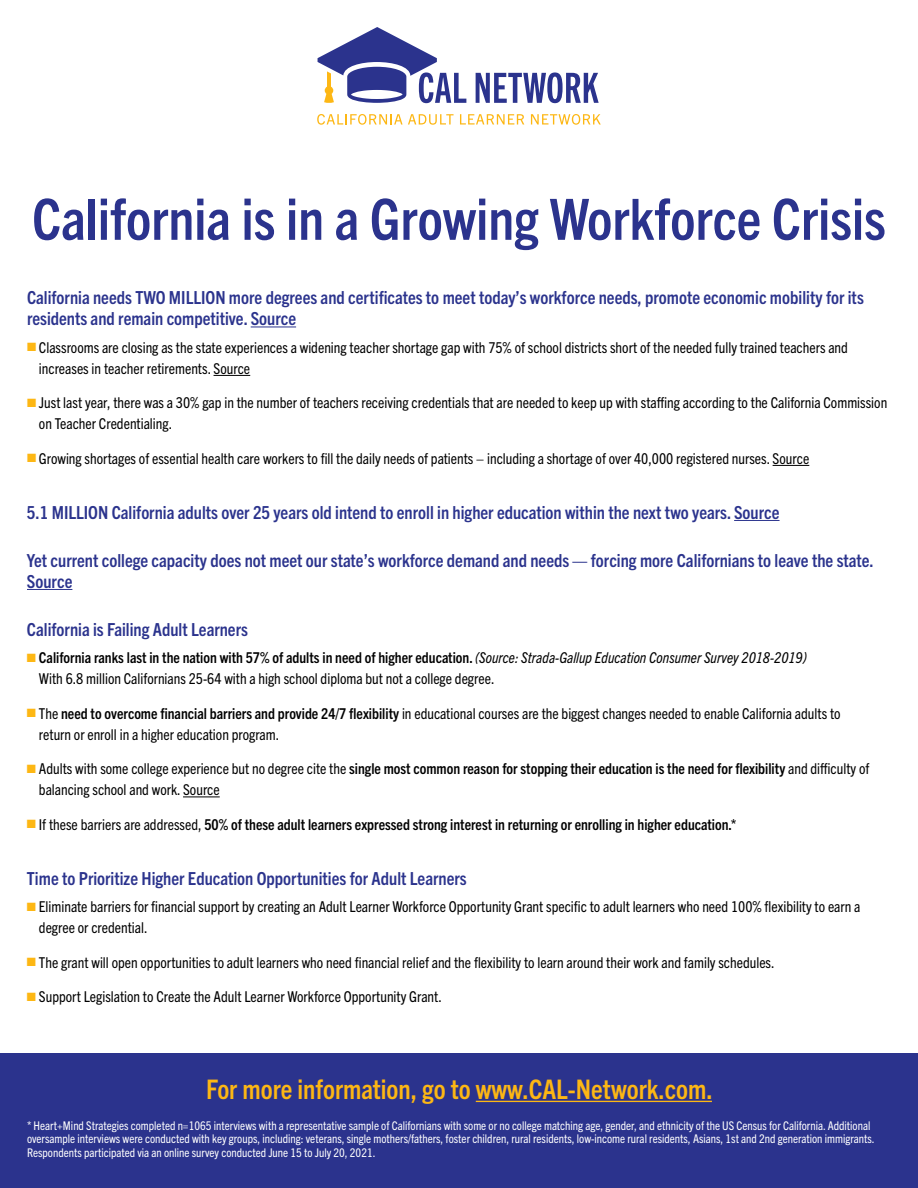
<style>
.page{position:relative;width:918px;height:1188px;background:#fff}
.page>*{position:absolute;margin:0;border:0;box-sizing:border-box;transform-origin:0 0}
.t1{font:700 condensed 57px "Trade Gothic Next LT Pro";color:#2b338d}
.t2{font:700 condensed 27px "Trade Gothic Next LT Pro";color:#fdb714}
.t3{font:700 condensed 18px/21px "Trade Gothic Next LT Pro";color:#2b338d}
.t4{font:condensed 15px/21px "Trade Gothic Next LT Pro";color:#000}
.t5{font:700 condensed 15px "Trade Gothic Next LT Pro";color:#000}
.t6{font:condensed 12px/13.5px "Trade Gothic Next LT Pro";color:#fff}
.s1{color:#fdb714}
.s2{font-weight:700}
.s3{font-style:italic}
.s4{font-weight:400}
</style>
<div class="page">
<div style="left:0;top:1053px;width:918px;height:135px;background:#2b338d"></div>
<svg style="left:317px;top:114px;width:137px;height:11px"></svg>
<svg style="left:460px;top:114px;width:64px;height:11px"></svg>
<svg style="left:531px;top:114px;width:70px;height:11px"></svg>
<svg style="left:476px;top:72px;width:123px;height:31px"></svg>
<svg style="left:318px;top:27px;width:148px;height:76px"></svg>
<hr style="left:251px;top:327px;width:45px;height:1px;background:#2b338d">
<hr style="left:214px;top:375px;width:36px;height:1px;background:#000">
<hr style="left:773px;top:465px;width:36px;height:1px;background:#000">
<hr style="left:734px;top:520px;width:46px;height:1px;background:#2b338d">
<hr style="left:27px;top:589px;width:45px;height:1px;background:#2b338d">
<hr style="left:183px;top:797px;width:37px;height:1px;background:#000">
<hr style="left:476px;top:1101px;width:236px;height:1px;background:#fdb714">
<h1 class="t1" style="left:32px;top:180px;width:855px">California is in a Growing Workforce Crisis</h1>
<p class="t3" style="left:27px;top:286px;width:838px">California needs TWO MILLION more degrees and certificates to meet today’s workforce needs, promote economic mobility for its residents and remain competitive. Source</p>
<p class="t4" style="left:39px;top:336px;width:810px;text-indent:-12px"><span class="s1">■</span> Classrooms are closing as the state experiences a widening teacher shortage gap with 75% of school districts short of the needed fully trained teachers and increases in teacher retirements. Source</p>
<p class="t4" style="left:39px;top:392px;width:850px;text-indent:-12px"><span class="s1">■</span> Just last year, there was a 30% gap in the number of teachers receiving credentials that are needed to keep up with staffing according to the California Commission on Teacher Credentialing.</p>
<p class="t4" style="left:27px;top:447px;width:784px"><span class="s1">■</span> Growing shortages of essential health care workers to fill the daily needs of patients – including a shortage of over 40,000 registered nurses. Source</p>
<p class="t3" style="left:27px;top:501px;width:754px">5.1 MILLION California adults over 25 years old intend to enroll in higher education within the next two years. Source</p>
<p class="t3" style="left:27px;top:549px;width:848px">Yet current college capacity does not meet our state’s workforce demand and needs — forcing more Californians to leave the state.<br>Source</p>
<p class="t3" style="left:27px;top:618px;width:223px">California is Failing Adult Learners</p>
<p class="t4" style="left:39px;top:647px;width:769px;text-indent:-12px"><span class="s1">■</span> <span class="s2">California ranks last in the nation with 57% of adults in need of higher education.</span> <span class="s3">(Source: Strada-Gallup Education Consumer Survey 2018-2019)<br></span>With 6.8 million Californians 25-64 with a high school diploma but not a college degree.</p>
<p class="t4" style="left:39px;top:702px;width:803px;text-indent:-12px"><span class="s1">■</span> The <span class="s2">need to overcome financial barriers and provide 24/7 flexibility</span> in educational courses are the biggest changes needed to enable California adults to return or enroll in a higher education program.</p>
<p class="t4" style="left:39px;top:758px;width:832px;text-indent:-12px"><span class="s1">■</span> Adults with some college experience but no degree cite the <span class="s2">single most common reason for stopping their education is the need for flexibility</span> and difficulty of balancing school and work. Source</p>
<p class="t5" style="left:27px;top:814px;width:711px"><span class="s1">■</span> <span class="s4">If these barriers are addressed,</span> 50% of these adult learners expressed strong interest in returning or enrolling in higher education.*</p>
<p class="t3" style="left:27px;top:867px;width:441px">Time to Prioritize Higher Education Opportunities for Adult Learners</p>
<p class="t4" style="left:39px;top:896px;width:823px;text-indent:-12px"><span class="s1">■</span> Eliminate barriers for financial support by creating an Adult Learner Workforce Opportunity Grant specific to adult learners who need 100% flexibility to earn a degree or credential.</p>
<p class="t4" style="left:27px;top:951px;width:749px"><span class="s1">■</span> The grant will open opportunities to adult learners who need financial relief and the flexibility to learn around their work and family schedules.</p>
<p class="t4" style="left:27px;top:986px;width:416px"><span class="s1">■</span> Support Legislation to Create the Adult Learner Workforce Opportunity Grant.</p>
<h2 class="t2" style="left:206px;top:1070px;width:508px">For more information, go to www.CAL-Network.com.</h2>
<p class="t6" style="left:27px;top:1118px;width:849px">* Heart+Mind Strategies completed n=1065 interviews with a representative sample of Californians with some or no college matching age, gender, and ethnicity of the US Census for California. Additional oversample interviews were conducted with key groups, including: veterans, single mothers/fathers, foster children, rural residents, low-income rural residents, Asians, 1st and 2nd generation immigrants.<br>Respondents participated via an online survey conducted June 15 to July 20, 2021.</p>
</div>
